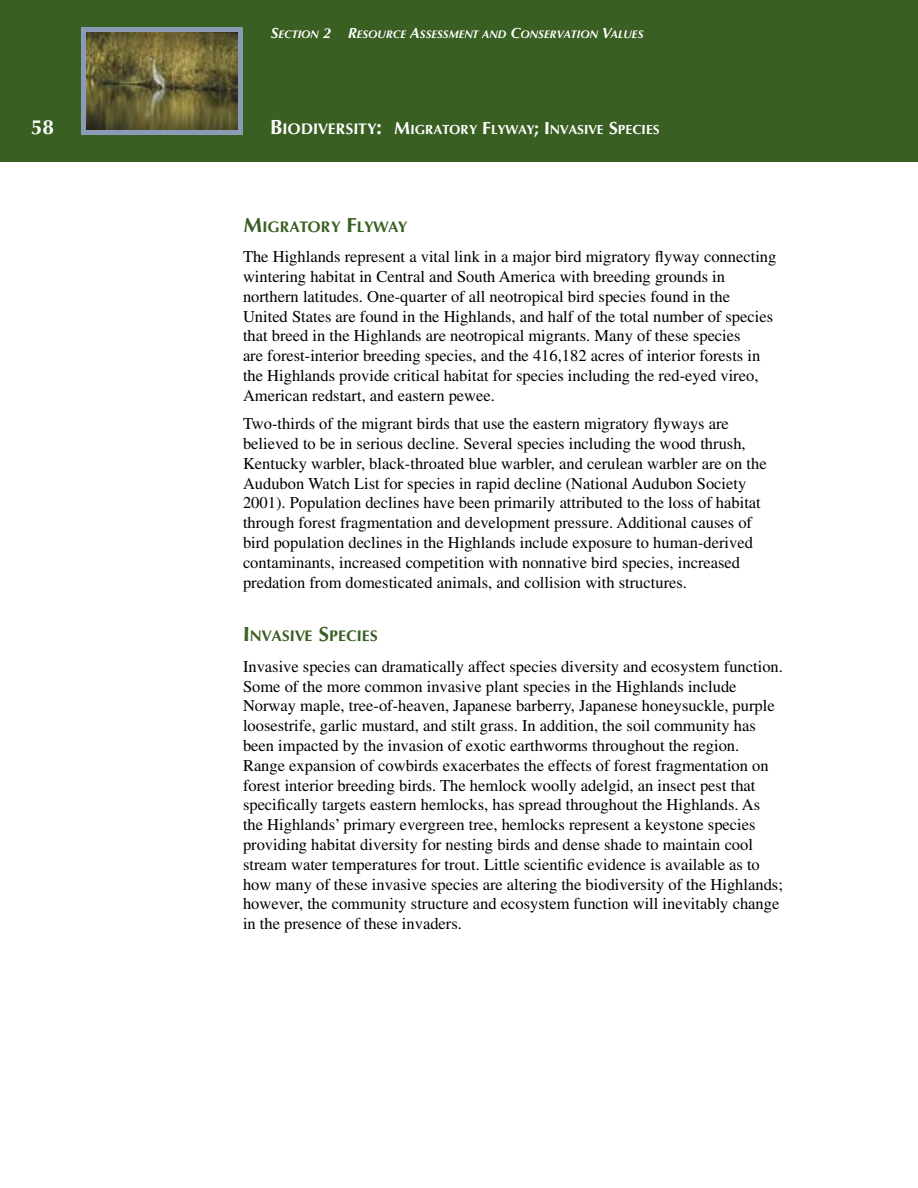
<style>
.page{position:relative;width:918px;height:1188px;background:#fff}
.page>*{position:absolute;margin:0;border:0;box-sizing:border-box;transform-origin:0 0}
.t1{font:21px "Optimum Bold DTC";color:#fff}
._1BodyText{font:16.5px/19.8px "Times";color:#000}
._2HeaderSec2{font:15.75px "Optimum Bold DTC";color:#395f22}
.t2{font:13.5px "Optimum Bold DTC";color:#fff}
.t3{font:11.25px "Optimum Bold Italic DTC";color:#fff}
.s1{font-size:15px}
.s2{font-size:21px}
.s3{font-size:15.75px}
.s4{font-size:18px}
</style>
<div class="page">
<div style="left:0;top:0;width:918px;height:162px;background:#395f22"></div>
<div style="left:81px;top:27px;width:162px;height:108px;background:#8b9ab5"></div>
<img style="left:86px;top:32px;width:152px;height:98px">
<p class="t1" style="left:31px;top:115px;width:25px">58</p>
<p class="t3" style="left:271px;top:28px;width:374px"><span class="s1">S</span>ECTION <span class="s1">2 R</span>ESOURCE <span class="s1">A</span>SSESSMENT AND <span class="s1">C</span>ONSERVATION <span class="s1">V</span>ALUES</p>
<p class="t2" style="left:270px;top:122px;width:391px"><span class="s2">B</span><span class="s3">IODIVERSITY</span><span class="s2">:</span> <span class="s4">M</span>IGRATORY <span class="s4">F</span>LYWAY<span class="s4">; I</span>NVASIVE <span class="s4">S</span>PECIES</p>
<p class="_2HeaderSec2" style="left:243px;top:217px;width:166px"><span class="s2">M</span>IGRATORY <span class="s2">F</span>LYWAY</p>
<p class="_1BodyText" style="left:243px;top:247px;width:535px">The Highlands represent a vital link in a major bird migratory flyway connecting wintering habitat in Central and South America with breeding grounds in northern latitudes. One-quarter of all neotropical bird species found in the United States are found in the Highlands, and half of the total number of species that breed in the Highlands are neotropical migrants. Many of these species<br>are forest-interior breeding species, and the 416,182 acres of interior forests in the Highlands provide critical habitat for species including the red-eyed vireo, American redstart, and eastern pewee.</p>
<p class="_1BodyText" style="left:243px;top:414px;width:525px">Two-thirds of the migrant birds that use the eastern migratory flyways are believed to be in serious decline. Several species including the wood thrush, Kentucky warbler, black-throated blue warbler, and cerulean warbler are on the Audubon Watch List for species in rapid decline (National Audubon Society 2001). Population declines have been primarily attributed to the loss of habitat through forest fragmentation and development pressure. Additional causes of bird population declines in the Highlands include exposure to human-derived contaminants, increased competition with nonnative bird species, increased predation from domesticated animals, and collision with structures.</p>
<p class="_2HeaderSec2" style="left:243px;top:627px;width:137px"><span class="s2">I</span>NVASIVE <span class="s2">S</span>PECIES</p>
<p class="_1BodyText" style="left:243px;top:656px;width:541px">Invasive species can dramatically affect species diversity and ecosystem function.<br>Some of the more common invasive plant species in the Highlands include Norway maple, tree-of-heaven, Japanese barberry, Japanese honeysuckle, purple loosestrife, garlic mustard, and stilt grass. In addition, the soil community has been impacted by the invasion of exotic earthworms throughout the region.<br>Range expansion of cowbirds exacerbates the effects of forest fragmentation on forest interior breeding birds. The hemlock woolly adelgid, an insect pest that specifically targets eastern hemlocks, has spread throughout the Highlands. As the Highlands’ primary evergreen tree, hemlocks represent a keystone species providing habitat diversity for nesting birds and dense shade to maintain cool stream water temperatures for trout. Little scientific evidence is available as to how many of these invasive species are altering the biodiversity of the Highlands; however, the community structure and ecosystem function will inevitably change in the presence of these invaders.</p>
</div>
